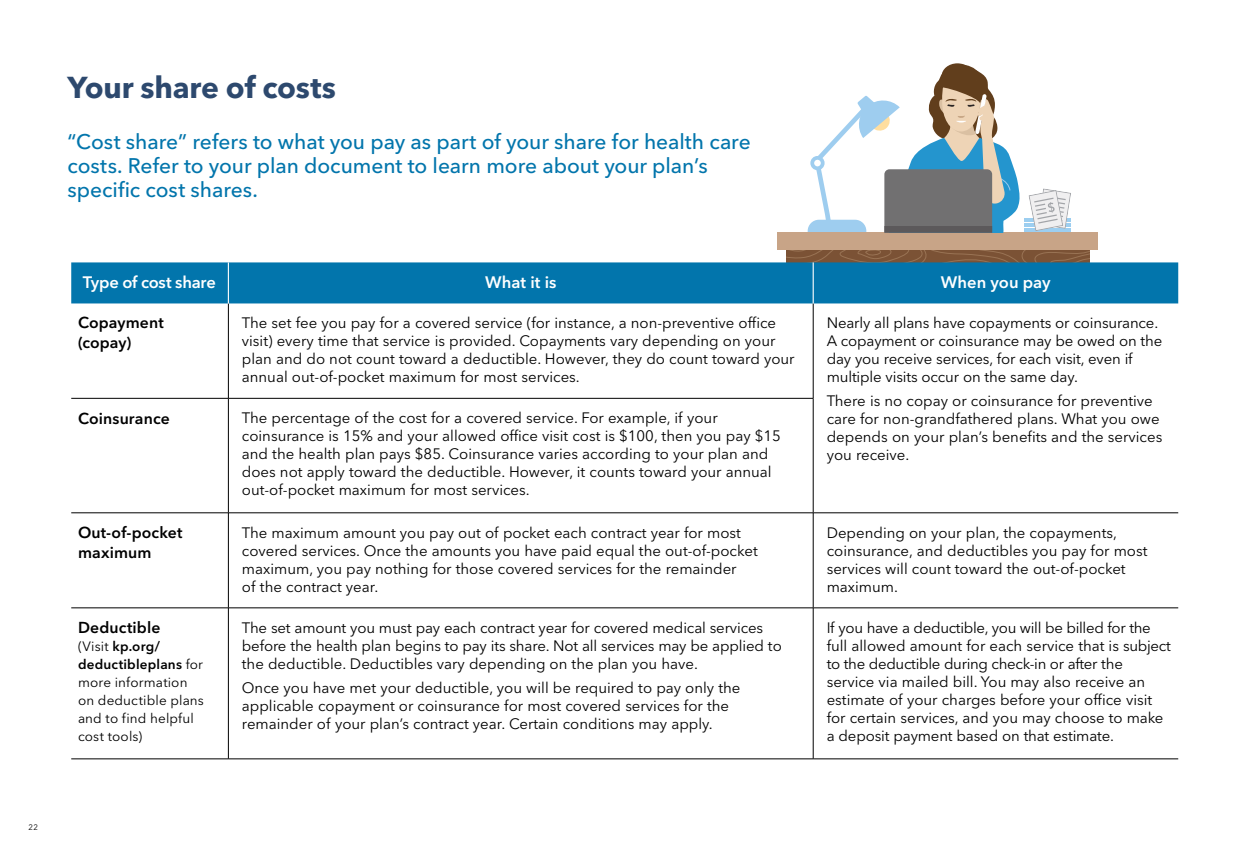
<style>
.page{position:relative;width:1242px;height:864px;background:#fff}
.page>*{position:absolute;margin:0;border:0;box-sizing:border-box;transform-origin:0 0}
.t1{font:700 30px "Avenir Next LT Pro";letter-spacing:-.01em;color:#2d496e}
.t2{font:500 21px/24px "Avenir Next LT Pro";letter-spacing:-.005em;color:#0275ac}
.t3{font:600 16.5px "Avenir Next LT Pro";letter-spacing:-.005em;color:#fff}
.t4{font:600 15.75px/19.5px "Avenir Next LT Pro";letter-spacing:.01em;color:#000}
.t5{font:15px/18px "Avenir Next LT Pro";color:#000}
.t6{font:13.5px/18px "Avenir Next LT Pro";letter-spacing:.01em;color:#000}
.t7{font:7.8px "Avenir Next LT Pro";color:#000}
.s1{font-weight:600}
</style>
<div class="page">
<div style="left:778px;top:233px;width:320px;height:17px;background:#c8a487"></div>
<svg style="left:942px;top:63px;width:31px;height:26px"></svg>
<svg style="left:786px;top:65px;width:303px;height:197px"></svg>
<div style="left:71px;top:262px;width:1107px;height:41px;background:#0275ac"></div>
<hr style="left:228px;top:303px;width:1px;height:95px;background:#000">
<hr style="left:813px;top:303px;width:1px;height:95px;background:#000">
<hr style="left:71px;top:398px;width:157px;height:1px;background:#000">
<hr style="left:228px;top:398px;width:585px;height:1px;background:#000">
<hr style="left:228px;top:399px;width:1px;height:114px;background:#000">
<hr style="left:813px;top:399px;width:1px;height:114px;background:#000">
<hr style="left:71px;top:513px;width:157px;height:1px;background:#000">
<hr style="left:228px;top:513px;width:585px;height:1px;background:#000">
<hr style="left:228px;top:513px;width:1px;height:95px;background:#000">
<hr style="left:813px;top:513px;width:365px;height:1px;background:#000">
<hr style="left:813px;top:513px;width:1px;height:95px;background:#000">
<hr style="left:71px;top:608px;width:157px;height:1px;background:#000">
<hr style="left:228px;top:608px;width:585px;height:1px;background:#000">
<hr style="left:228px;top:608px;width:1px;height:151px;background:#000">
<hr style="left:813px;top:608px;width:365px;height:1px;background:#000">
<hr style="left:813px;top:608px;width:1px;height:151px;background:#000">
<hr style="left:71px;top:759px;width:157px;height:1px;background:#000">
<hr style="left:228px;top:759px;width:585px;height:1px;background:#000">
<hr style="left:813px;top:759px;width:365px;height:1px;background:#000">
<hr style="left:228px;top:262px;width:1px;height:41px;background:#fff">
<hr style="left:813px;top:262px;width:1px;height:41px;background:#fff">
<h1 class="t1" style="left:68px;top:69px;width:270px">Your share of costs</h1>
<h2 class="t2" style="left:68px;top:130px;width:685px">“Cost share” refers to what you pay as part of your share for health care costs. Refer to your plan document to learn more about your plan’s specific cost shares.</h2>
<p class="t3" style="left:83px;top:273px;width:134px">Type of cost share</p>
<p class="t3" style="left:485px;top:273px;width:73px">What it is</p>
<p class="t3" style="left:941px;top:273px;width:111px">When you pay</p>
<p class="t4" style="left:78px;top:313px;width:87px">Copayment (copay)</p>
<p class="t5" style="left:242px;top:313px;width:554px">The set fee you pay for a covered service (for instance, a non-preventive office visit) every time that service is provided. Copayments vary depending on your plan and do not count toward a deductible. However, they do count toward your annual out-of-pocket maximum for most services.</p>
<p class="t5" style="left:827px;top:313px;width:337px">Nearly all plans have copayments or coinsurance.<br>A copayment or coinsurance may be owed on the day you receive services, for each visit, even if multiple visits occur on the same day.</p>
<p class="t5" style="left:827px;top:392px;width:337px">There is no copay or coinsurance for preventive care for non-grandfathered plans. What you owe depends on your plan’s benefits and the services you receive.</p>
<p class="t4" style="left:78px;top:408px;width:93px">Coinsurance</p>
<p class="t5" style="left:242px;top:409px;width:541px">The percentage of the cost for a covered service. For example, if your coinsurance is 15% and your allowed office visit cost is $100, then you pay $15 and the health plan pays $85. Coinsurance varies according to your plan and does not apply toward the deductible. However, it counts toward your annual out-of-pocket maximum for most services.</p>
<p class="t4" style="left:78px;top:523px;width:106px">Out-of-pocket maximum</p>
<p class="t5" style="left:242px;top:523px;width:517px">The maximum amount you pay out of pocket each contract year for most covered services. Once the amounts you have paid equal the out-of-pocket maximum, you pay nothing for those covered services for the remainder<br>of the contract year.</p>
<p class="t5" style="left:827px;top:523px;width:322px">Depending on your plan, the copayments, coinsurance, and deductibles you pay for most services will count toward the out-of-pocket maximum.</p>
<p class="t4" style="left:78px;top:618px;width:84px">Deductible</p>
<p class="t6" style="left:78px;top:638px;width:127px">(Visit <span class="s1">kp.org/ deductibleplans</span> for more information on deductible plans and to find helpful cost tools)</p>
<p class="t5" style="left:242px;top:618px;width:541px">The set amount you must pay each contract year for covered medical services before the health plan begins to pay its share. Not all services may be applied to the deductible. Deductibles vary depending on the plan you have.</p>
<p class="t5" style="left:242px;top:679px;width:500px">Once you have met your deductible, you will be required to pay only the applicable copayment or coinsurance for most covered services for the remainder of your plan’s contract year. Certain conditions may apply.</p>
<p class="t5" style="left:827px;top:618px;width:346px">If you have a deductible, you will be billed for the full allowed amount for each service that is subject to the deductible during check-in or after the service via mailed bill. You may also receive an estimate of your charges before your office visit for certain services, and you may choose to make a deposit payment based on that estimate.</p>
<p class="t7" style="left:29px;top:822px;width:11px">22</p>
</div>
